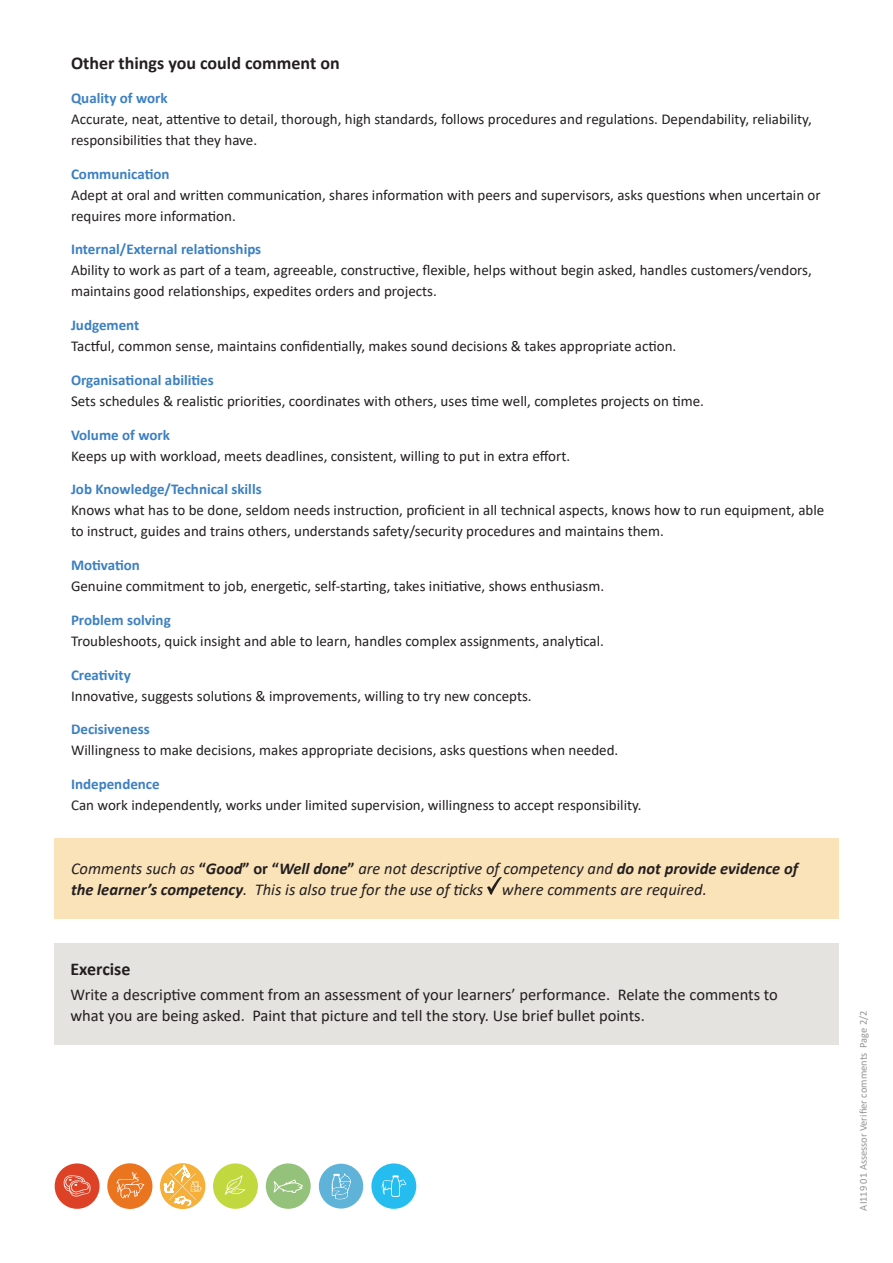
<style>
.page{position:relative;width:893px;height:1263px;background:#fff}
.page>*{position:absolute;margin:0;border:0;box-sizing:border-box;transform-origin:0 0}
.Body2{font:700 18px "Calibri";color:#231f20}
.Body2-2{font:italic 16.5px/21px "Calibri";color:#231f20}
.Body2-3{font:16.5px/21px "Calibri";color:#231f20}
.Body2-4{font:15px/21px "Calibri";color:#231f20}
.Body2-5{font:700 15px "Calibri";color:#3c80c2}
.t1{font:10.5px "Calibri";color:#939598}
.s1{font-weight:700;font-style:normal}
.s2{font-weight:700}
</style>
<div class="page">
<div style="left:54px;top:943px;width:785px;height:102px;background:#e4e3df"></div>
<div style="left:54px;top:838px;width:785px;height:81px;background:#fbe3b9"></div>
<svg style="left:487px;top:877px;width:15px;height:18px"></svg>
<div style="left:319px;top:1164px;width:44px;height:44px;background:#5fb3d8;border-radius:50%"></div>
<svg style="left:332px;top:1173px;width:19px;height:26px"></svg>
<div style="left:55px;top:1163px;width:45px;height:46px;background:#de4226;border-radius:50%"></div>
<svg style="left:64px;top:1175px;width:26px;height:21px"></svg>
<div style="left:266px;top:1163px;width:45px;height:46px;background:#95c27b;border-radius:50%"></div>
<svg style="left:274px;top:1179px;width:29px;height:14px"></svg>
<svg style="left:107px;top:1163px;width:46px;height:46px"></svg>
<div style="left:371px;top:1163px;width:45px;height:46px;background:#25bdef;border-radius:50%"></div>
<svg style="left:381px;top:1175px;width:25px;height:22px"></svg>
<div style="left:160px;top:1163px;width:45px;height:46px;background:#f6b039;border-radius:50%"></div>
<svg style="left:164px;top:1166px;width:38px;height:39px"></svg>
<div style="left:213px;top:1163px;width:45px;height:46px;background:#c2d83f;border-radius:50%"></div>
<svg style="left:225px;top:1175px;width:21px;height:20px"></svg>
<p class="Body2" style="left:71px;top:50px;width:270px">Other things you could comment on</p>
<p class="Body2-5" style="left:71px;top:87px;width:98px">Quality of work</p>
<p class="Body2-4" style="left:71px;top:108px;width:742px">Accurate, neat, attentive to detail, thorough, high standards, follows procedures and regulations. Dependability, reliability, responsibilities that they have.</p>
<p class="Body2-5" style="left:71px;top:163px;width:100px">Communication</p>
<p class="Body2-4" style="left:71px;top:184px;width:751px">Adept at oral and written communication, shares information with peers and supervisors, asks questions when uncertain or requires more information.</p>
<p class="Body2-5" style="left:71px;top:239px;width:192px">Internal/External relationships</p>
<p class="Body2-4" style="left:71px;top:259px;width:742px">Ability to work as part of a team, agreeable, constructive, flexible, helps without begin asked, handles customers/vendors, maintains good relationships, expedites orders and projects.</p>
<p class="Body2-5" style="left:71px;top:315px;width:70px">Judgement</p>
<p class="Body2-4" style="left:71px;top:335px;width:607px">Tactful, common sense, maintains confidentially, makes sound decisions &amp; takes appropriate action.</p>
<p class="Body2-5" style="left:71px;top:369px;width:144px">Organisational abilities</p>
<p class="Body2-4" style="left:71px;top:390px;width:634px">Sets schedules &amp; realistic priorities, coordinates with others, uses time well, completes projects on time.</p>
<p class="Body2-5" style="left:71px;top:424px;width:100px">Volume of work</p>
<p class="Body2-4" style="left:71px;top:445px;width:501px">Keeps up with workload, meets deadlines, consistent, willing to put in extra effort.</p>
<p class="Body2-5" style="left:71px;top:479px;width:192px">Job Knowledge/Technical skills</p>
<p class="Body2-4" style="left:71px;top:500px;width:755px">Knows what has to be done, seldom needs instruction, proficient in all technical aspects, knows how to run equipment, able to instruct, guides and trains others, understands safety/security procedures and maintains them.</p>
<p class="Body2-5" style="left:71px;top:555px;width:70px">Motivation</p>
<p class="Body2-4" style="left:71px;top:575px;width:535px">Genuine commitment to job, energetic, self-starting, takes initiative, shows enthusiasm.</p>
<p class="Body2-5" style="left:71px;top:609px;width:101px">Problem solving</p>
<p class="Body2-4" style="left:71px;top:630px;width:534px">Troubleshoots, quick insight and able to learn, handles complex assignments, analytical.</p>
<p class="Body2-5" style="left:71px;top:664px;width:61px">Creativity</p>
<p class="Body2-4" style="left:71px;top:685px;width:462px">Innovative, suggests solutions &amp; improvements, willing to try new concepts.</p>
<p class="Body2-5" style="left:71px;top:719px;width:80px">Decisiveness</p>
<p class="Body2-4" style="left:71px;top:740px;width:549px">Willingness to make decisions, makes appropriate decisions, asks questions when needed.</p>
<p class="Body2-5" style="left:71px;top:774px;width:90px">Independence</p>
<p class="Body2-4" style="left:71px;top:794px;width:572px">Can work independently, works under limited supervision, willingness to accept responsibility.</p>
<p class="Body2-2" style="left:71px;top:857px;width:728px">Comments such as <span class="s1">“</span><span class="s2">Good</span><span class="s1">” or “</span><span class="s2">Well done</span><span class="s1">”</span> are not descriptive of competency and <span class="s2">do not provide evidence of the learner’s competency</span>. This is also true for the use of ticks where comments are required.</p>
<p class="Body2" style="left:71px;top:956px;width:62px">Exercise</p>
<p class="Body2-3" style="left:71px;top:984px;width:709px">Write a descriptive comment from an assessment of your learners’ performance. Relate the comments to what you are being asked. Paint that picture and tell the story. Use brief bullet points.</p>
<p class="t1" style="left:856px;top:1210px;width:201px;rotate:-90deg">AI119 01 Assessor Verifier comments Page 2/2</p>
</div>
